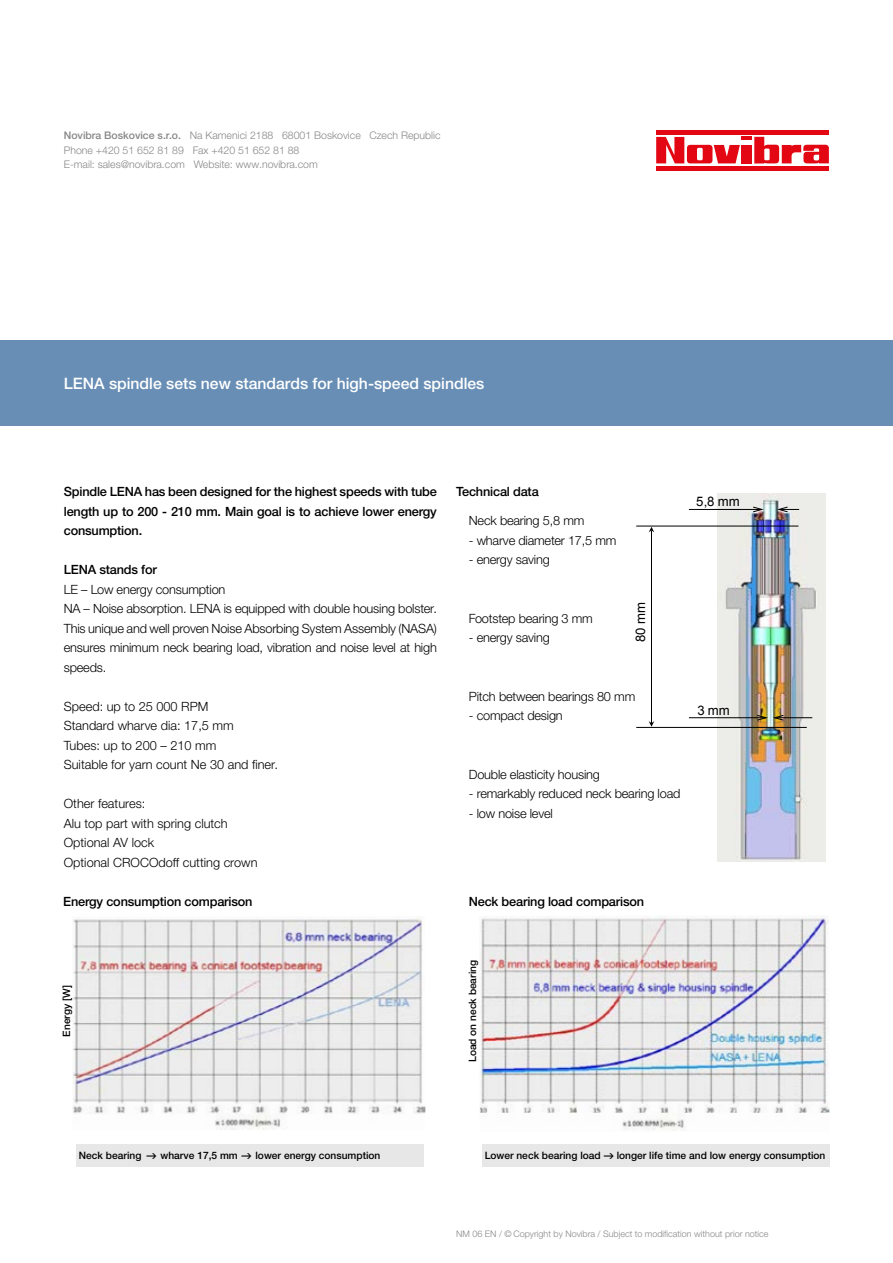
<style>
.page{position:relative;width:893px;height:1263px;background:#fff}
.page>*{position:absolute;margin:0;border:0;box-sizing:border-box;transform-origin:0 0}
.t1{font:500 15.75px "Helvetica Neue LTW1 G";color:#fff}
.t2{font:13.2px "Arial";letter-spacing:.01em;color:#000}
.t3{font:300 12.75px/19.5px "Helvetica Neue LTW1 G";letter-spacing:-.015em;color:#000}
.t4{font:500 12.75px/19.5px "Helvetica Neue LTW1 G";letter-spacing:-.015em;color:#000;text-align:justify}
.t5{font:300 10.5px/14.2px "Helvetica Neue LTW1 G";color:#878787}
.t6{font:500 10.2px "Helvetica Neue LTW1 G";color:#000}
.t7{font:300 9px "Helvetica Neue LTW1 G";color:#878787}
.s1{font-weight:500}
</style>
<div class="page">
<div style="left:0;top:340px;width:893px;height:85px;background:#688eb5"></div>
<hr style="left:656px;top:130px;width:173px;height:4px;background:#e30613">
<hr style="left:656px;top:166px;width:173px;height:4px;background:#e30613">
<svg style="left:656px;top:137px;width:173px;height:26px"></svg>
<hr style="left:651px;top:530px;width:1px;height:193px;background:#000">
<svg style="left:649px;top:721px;width:5px;height:6px"></svg>
<svg style="left:649px;top:527px;width:5px;height:5px"></svg>
<img style="left:717px;top:494px;width:108px;height:367px">
<hr style="left:689px;top:717px;width:77px;height:1px;background:#000">
<hr style="left:775px;top:717px;width:37px;height:1px;background:#000">
<svg style="left:757px;top:714px;width:27px;height:7px"></svg>
<hr style="left:689px;top:509px;width:73px;height:1px;background:#000">
<svg style="left:753px;top:506px;width:11px;height:7px"></svg>
<svg style="left:776px;top:506px;width:23px;height:7px"></svg>
<hr style="left:636px;top:526px;width:162px;height:1px;background:#000">
<hr style="left:636px;top:727px;width:171px;height:1px;background:#000">
<img style="left:72px;top:917px;width:353px;height:213px">
<img style="left:480px;top:916px;width:349px;height:215px">
<div style="left:76px;top:1144px;width:348px;height:22px;background:#e7e7e7"></div>
<div style="left:482px;top:1144px;width:348px;height:22px;background:#e7e7e7"></div>
<p class="t5" style="left:64px;top:128px;width:378px"><span class="s1">Novibra Boskovice s.r.o.</span> Na Kamenici 2188 68001 Boskovice Czech Republic<br>Phone +420 51 652 81 89 Fax +420 51 652 81 88<br>E-mail: sales@novibra.com Website: www.novibra.com</p>
<p class="t1" style="left:64px;top:374px;width:422px">LENA spindle sets new standards for high-speed spindles</p>
<p class="t4" style="left:64px;top:482px;width:375px">Spindle LENA has been designed for the highest speeds with tube length up to 200 - 210 mm. Main goal is to achieve lower energy consumption.</p>
<p class="t4" style="left:64px;top:560px;width:95px">LENA stands for</p>
<p class="t3" style="left:64px;top:579px;width:375px">LE – Low energy consumption<br>NA – Noise absorption. LENA is equipped with double housing bolster.<br>This unique and well proven Noise Absorbing System Assembly (NASA) ensures minimum neck bearing load, vibration and noise level at high speeds.</p>
<p class="t3" style="left:64px;top:696px;width:216px">Speed: up to 25 000 RPM<br>Standard wharve dia: 17,5 mm<br>Tubes: up to 200 – 210 mm<br>Suitable for yarn count Ne 30 and finer.</p>
<p class="t3" style="left:64px;top:794px;width:195px">Other features:<br>Alu top part with spring clutch<br>Optional AV lock<br>Optional CROCOdoff cutting crown</p>
<p class="t4" style="left:456px;top:482px;width:84px">Technical data</p>
<p class="t3" style="left:469px;top:511px;width:117px">Neck bearing 5,8 mm</p>
<p class="t3" style="left:469px;top:531px;width:149px">- wharve diameter 17,5 mm</p>
<p class="t3" style="left:469px;top:550px;width:83px">- energy saving</p>
<p class="t3" style="left:469px;top:609px;width:126px">Footstep bearing 3 mm</p>
<p class="t3" style="left:469px;top:628px;width:83px">- energy saving</p>
<p class="t2" style="left:632px;top:642px;width:42px;rotate:-90deg">80 mm</p>
<p class="t3" style="left:469px;top:687px;width:168px">Pitch between bearings 80 mm</p>
<p class="t3" style="left:469px;top:706px;width:95px">- compact design</p>
<p class="t3" style="left:469px;top:765px;width:133px">Double elasticity housing</p>
<p class="t3" style="left:469px;top:784px;width:213px">- remarkably reduced neck bearing load</p>
<p class="t3" style="left:469px;top:804px;width:86px">- low noise level</p>
<p class="t4" style="left:63px;top:891px;width:191px">Energy consumption comparison</p>
<p class="t4" style="left:469px;top:891px;width:177px">Neck bearing load comparison</p>
<p class="t2" style="left:696px;top:492px;width:45px">5,8 mm</p>
<p class="t2" style="left:697px;top:701px;width:34px">3 mm</p>
<p class="t6" style="left:60px;top:1037px;width:53px;rotate:-90deg">Energy [W]</p>
<p class="t6" style="left:466px;top:1062px;width:104px;rotate:-90deg">Load on neck bearing</p>
<p class="t6" style="left:79px;top:1149px;width:64px">Neck bearing</p>
<p class="t6" style="left:160px;top:1149px;width:79px">wharve 17,5 mm</p>
<p class="t6" style="left:255px;top:1149px;width:126px">lower energy consumption</p>
<p class="t6" style="left:485px;top:1149px;width:118px">Lower neck bearing load</p>
<p class="t6" style="left:617px;top:1149px;width:210px">longer life time and low energy consumption</p>
<p class="t7" style="left:456px;top:1228px;width:314px">NM 06 EN / © Copyright by Novibra / Subject to modification without prior notice</p>
</div>
